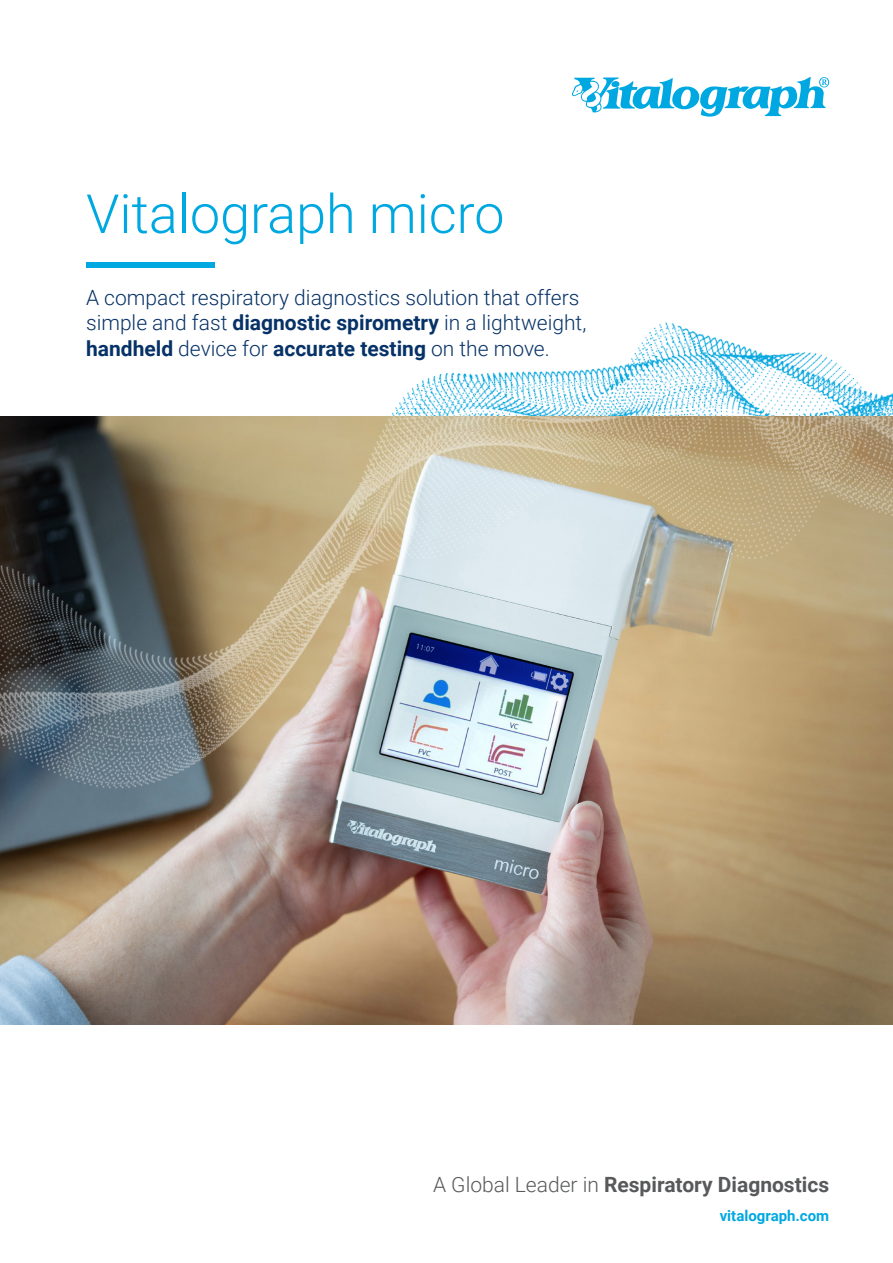
<style>
.page{position:relative;width:893px;height:1263px;background:#fff}
.page>*{position:absolute;margin:0;border:0;box-sizing:border-box;transform-origin:0 0}
.t1{font:300 54px "Roboto";color:#00a8e1}
.t2{font:300 21px/25.2px "Roboto";color:#073267}
.t3{font:700 21px "Roboto";color:#58595b}
.t4{font:700 15px "Roboto";color:#00a8e1}
.s1{font-weight:700}
.s2{font-weight:300}
</style>
<div class="page">
<img style="left:86px;top:262px;width:807px;height:154px">
<img style="left:0;top:866px;width:893px;height:158px">
<img style="left:0;top:416px;width:893px;height:450px">
<svg style="left:572px;top:77px;width:257px;height:40px"></svg>
<p class="t1" style="left:86px;top:176px;width:420px">Vitalograph micro</p>
<p class="t2" style="left:86px;top:284px;width:502px">A compact respiratory diagnostics solution that offers simple and fast <span class="s1">diagnostic spirometry</span> in a lightweight, <span class="s1">handheld</span> device for <span class="s1">accurate testing</span> on the move.</p>
<p class="t3" style="left:433px;top:1169px;width:398px"><span class="s2">A Global Leader in</span> Respiratory Diagnostics</p>
<p class="t4" style="left:720px;top:1205px;width:111px">vitalograph.com</p>
</div>
